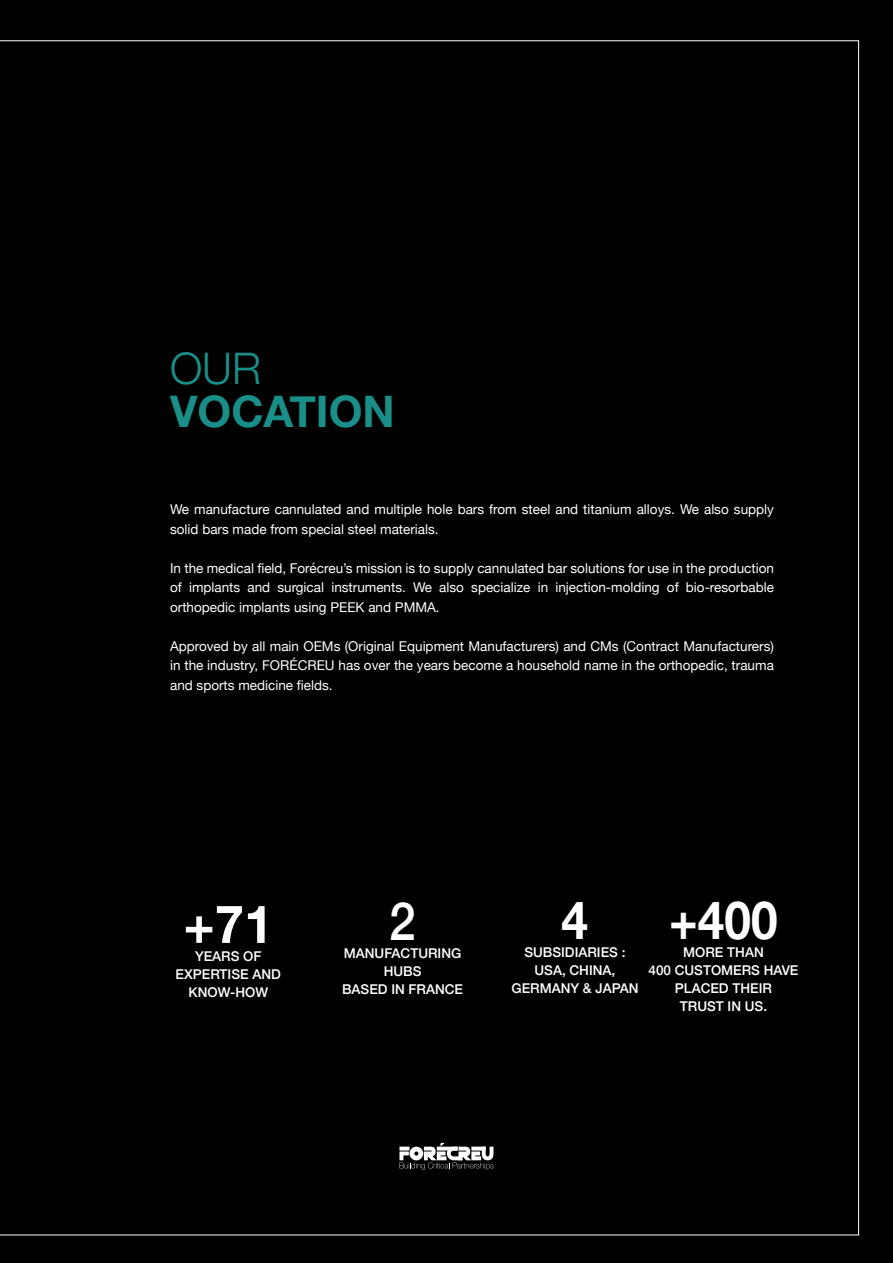
<style>
.page{position:relative;width:893px;height:1263px;background:#000}
.page>*{position:absolute;margin:0;border:0;box-sizing:border-box;transform-origin:0 0}
.t1{font:700 52.5px "Helvetica Neue";color:#fff;scale:.91 1}
.t2{font:700 52.5px "Helvetica Neue";color:#fff}
.t3{font:500 52.5px "Helvetica Neue";color:#fff;scale:.91 1}
.t4{font:700 43.5px "Helvetica Neue";color:#1a8f89}
.t5{font:300 43.5px "Helvetica Neue";color:#1a8f89}
.t6{font:13.5px/19.5px "Helvetica Neue";color:#fff;text-align:justify}
.t7{font:500 13.5px/18px "Helvetica Neue";color:#fff;text-align:center}
</style>
<div class="page">
<div style="left:0;top:40px;width:859px;height:1195px;background:#000"></div>
<svg style="left:399px;top:1143px;width:94px;height:27px"></svg>
<h2 class="t5" style="left:170px;top:333px;width:93px">OUR</h2>
<h2 class="t4" style="left:170px;top:377px;width:226px">VOCATION</h2>
<p class="t6" style="left:170px;top:500px;width:605px">We manufacture cannulated and multiple hole bars from steel and titanium alloys. We also supply solid bars made from special steel materials.</p>
<p class="t6" style="left:170px;top:559px;width:605px">In the medical field, Forécreu’s mission is to supply cannulated bar solutions for use in the production of implants and surgical instruments. We also specialize in injection-molding of bio-resorbable orthopedic implants using PEEK and PMMA.</p>
<p class="t6" style="left:170px;top:637px;width:605px">Approved by all main OEMs (Original Equipment Manufacturers) and CMs (Contract Manufacturers) in the industry, FORÉCREU has over the years become a household name in the orthopedic, trauma and sports medicine fields.</p>
<h1 class="t2" style="left:183px;top:883px;width:91px">+71</h1>
<p class="t7" style="left:176px;top:946px;width:107px">YEARS OF<br>EXPERTISE AND<br>KNOW-HOW</p>
<h1 class="t3" style="left:389px;top:879px;width:31px">2</h1>
<p class="t7" style="left:342px;top:943px;width:123px">MANUFACTURING<br>HUBS<br>BASED IN FRANCE</p>
<h1 class="t1" style="left:562px;top:879px;width:31px">4</h1>
<p class="t7" style="left:511px;top:942px;width:129px">SUBSIDIARIES :<br>USA, CHINA,<br>GERMANY &amp; JAPAN</p>
<h1 class="t1" style="left:669px;top:879px;width:121px">+400</h1>
<p class="t7" style="left:648px;top:942px;width:151px">MORE THAN<br>400 CUSTOMERS HAVE<br>PLACED THEIR<br>TRUST IN US.</p>
</div>
